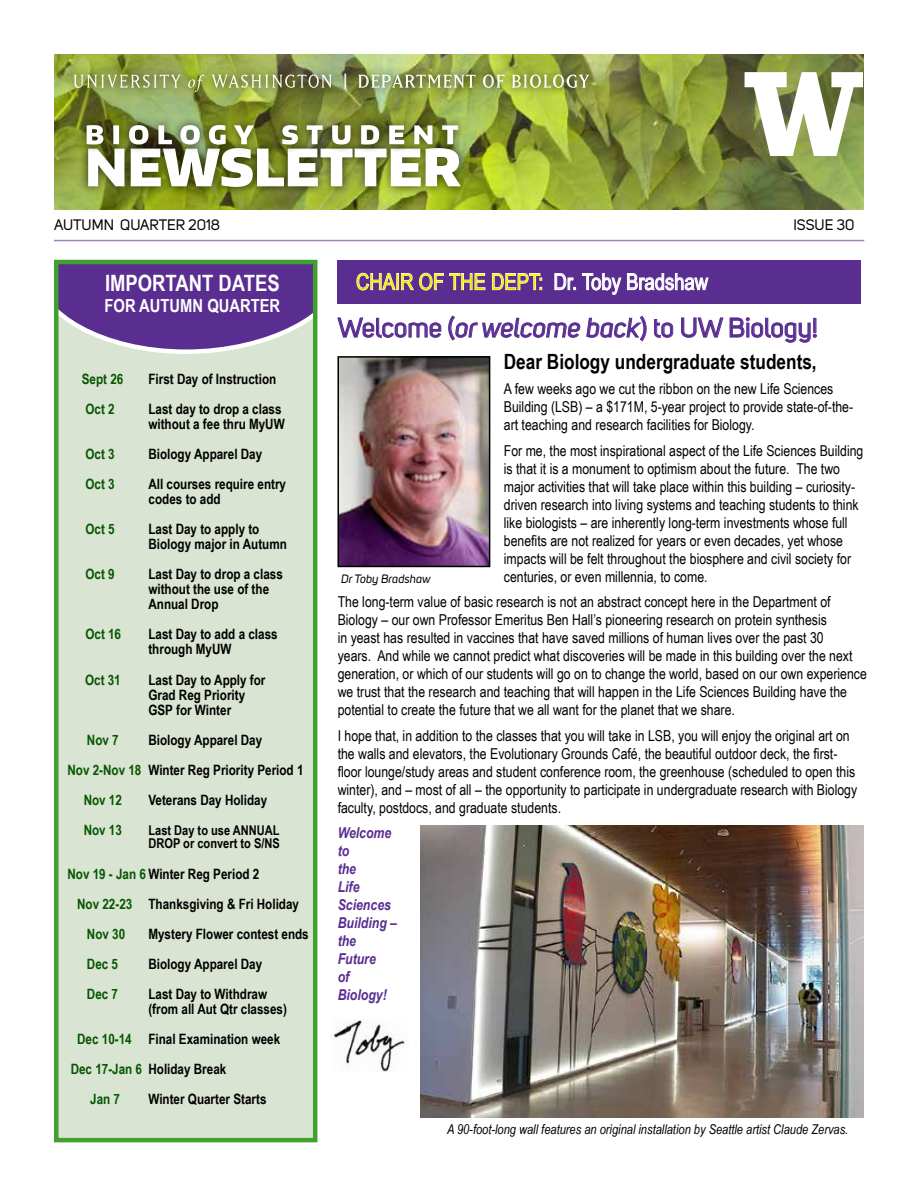
<style>
.page{position:relative;width:918px;height:1188px;background:#fff}
.page>*{position:absolute;margin:0;border:0;box-sizing:border-box;transform-origin:0 0}
.t1{font:27px "Uni Sans";color:#5a2e91}
.t2{font:22.65px "Times";color:#fff}
.t3{font:22.5px "Arial Narrow";color:#fff200}
.t4{font:700 22.5px "Arial Narrow";color:#fff}
.t5{font:700 21px "Arial Narrow";color:#000}
.t6{font:700 18px "Arial Narrow";color:#fff}
.t7{font:15px/18px "Arial Narrow";color:#000}
.t8{font:italic 700 15px/18px "Arial Narrow";color:#5a2e91}
.t9{font:15px "Uni Sans";color:#000}
.t10{font:700 14.25px/15px "Arial Narrow";color:#000}
.t11{font:700 14.25px "Arial Narrow";color:#055600}
.t12{font:italic 13.5px "Arial Narrow";color:#000}
.t13{font:700 13.5px "Arial Narrow";color:#000}
.t14{font:italic 12px "Uni Sans";color:#000}
.s1{color:#055600}
.s2{color:#fff}
.s3{font-style:italic}
</style>
<div class="page">
<hr style="left:54px;top:240px;width:810px;height:1px;background:#9e83be">
<img style="left:54px;top:54px;width:810px;height:156px">
<div style="left:78px;top:138px;width:391px;height:59px;background:#000;opacity:.75"></div>
<div style="left:77px;top:116px;width:391px;height:38px;background:#000;opacity:.75"></div>
<img style="left:87px;top:125px;width:374px;height:62px">
<svg style="left:745px;top:72px;width:118px;height:84px"></svg>
<div style="left:349px;top:65px;width:29px;height:32px;background:#000;opacity:.75"></div>
<div style="left:362px;top:65px;width:26px;height:32px;background:#000;opacity:.75"></div>
<div style="left:373px;top:65px;width:27px;height:32px;background:#000;opacity:.75"></div>
<div style="left:384px;top:66px;width:28px;height:31px;background:#000;opacity:.75"></div>
<div style="left:396px;top:65px;width:28px;height:32px;background:#000;opacity:.75"></div>
<div style="left:408px;top:65px;width:27px;height:32px;background:#000;opacity:.75"></div>
<div style="left:419px;top:65px;width:31px;height:32px;background:#000;opacity:.75"></div>
<div style="left:435px;top:65px;width:25px;height:32px;background:#000;opacity:.75"></div>
<div style="left:445px;top:65px;width:28px;height:32px;background:#000;opacity:.75"></div>
<div style="left:458px;top:65px;width:27px;height:32px;background:#000;opacity:.75"></div>
<svg style="left:358px;top:75px;width:116px;height:14px;background:#a2ac7a"></svg>
<div style="left:474px;top:65px;width:29px;height:32px;background:#000;opacity:.75"></div>
<div style="left:488px;top:65px;width:26px;height:32px;background:#000;opacity:.75"></div>
<svg style="left:483px;top:74px;width:20px;height:14px"></svg>
<div style="left:503px;top:65px;width:27px;height:32px;background:#000;opacity:.75"></div>
<div style="left:515px;top:65px;width:21px;height:32px;background:#000;opacity:.75"></div>
<div style="left:521px;top:65px;width:29px;height:32px;background:#000;opacity:.75"></div>
<div style="left:535px;top:65px;width:25px;height:32px;background:#000;opacity:.75"></div>
<div style="left:544px;top:65px;width:29px;height:32px;background:#000;opacity:.75"></div>
<div style="left:557px;top:65px;width:30px;height:32px;background:#000;opacity:.75"></div>
<div style="left:570px;top:65px;width:27px;height:32px;background:#000;opacity:.75"></div>
<svg style="left:512px;top:74px;width:77px;height:14px"></svg>
<div style="left:65px;top:65px;width:276px;height:36px;background:#000;opacity:.75"></div>
<img style="left:73px;top:74px;width:259px;height:18px">
<div style="left:335px;top:65px;width:21px;height:33px;background:#000;opacity:.75"></div>
<div style="left:56px;top:262px;width:259px;height:878px;background:#dae4d2"></div>
<svg style="left:59px;top:265px;width:253px;height:89px;background:#724f9e"></svg>
<div style="left:54px;top:260px;width:263px;height:882px;border:4px solid #42a02f"></div>
<div style="left:337px;top:260px;width:523px;height:44px;background:#5a2e91"></div>
<svg style="left:356px;top:272px;width:130px;height:19px"></svg>
<svg style="left:492px;top:273px;width:50px;height:17px"></svg>
<svg style="left:554px;top:273px;width:22px;height:17px"></svg>
<svg style="left:582px;top:273px;width:127px;height:22px"></svg>
<svg style="left:337px;top:317px;width:105px;height:21px"></svg>
<svg style="left:448px;top:315px;width:199px;height:27px"></svg>
<svg style="left:654px;top:319px;width:19px;height:19px"></svg>
<svg style="left:681px;top:317px;width:136px;height:26px"></svg>
<img style="left:340px;top:359px;width:147px;height:205px">
<div style="left:337px;top:356px;width:153px;height:211px;border:2px solid #000"></div>
<img style="left:420px;top:825px;width:444px;height:292px">
<img style="left:331px;top:1020px;width:74px;height:51px">
<h2 class="t2" style="left:343px;top:60px;width:6px">|</h2>
<p class="t9" style="left:54px;top:216px;width:168px">AUTUMN QUARTER 2018</p>
<p class="t9" style="left:793px;top:216px;width:63px">ISSUE 30</p>
<h3 class="t4" style="left:105px;top:266px;width:176px">IMPORTANT DATES</h3>
<p class="t6" style="left:105px;top:292px;width:177px">FOR AUTUMN QUARTER</p>
<p class="t11" style="left:82px;top:368px;width:43px">Sept 26</p>
<p class="t10" style="left:148px;top:370px;width:129px">First Day of Instruction</p>
<p class="t11" style="left:85px;top:398px;width:31px">Oct 2</p>
<p class="t10" style="left:148px;top:401px;width:138px">Last day to drop a class without a fee thru MyUW</p>
<p class="t11" style="left:85px;top:443px;width:31px">Oct 3</p>
<p class="t10" style="left:148px;top:446px;width:115px">Biology Apparel Day</p>
<p class="t11" style="left:85px;top:473px;width:31px">Oct 3</p>
<p class="t10" style="left:148px;top:476px;width:139px">All courses require entry codes to add</p>
<p class="t11" style="left:85px;top:518px;width:31px">Oct 5</p>
<p class="t10" style="left:148px;top:521px;width:140px">Last Day to apply to<br>Biology major in Autumn</p>
<p class="t11" style="left:85px;top:563px;width:31px">Oct 9</p>
<p class="t10" style="left:148px;top:566px;width:136px">Last Day to drop a class without the use of the<br>Annual Drop</p>
<p class="t11" style="left:85px;top:624px;width:37px">Oct 16</p>
<p class="t10" style="left:148px;top:626px;width:131px">Last Day to add a class through MyUW</p>
<p class="t11" style="left:85px;top:669px;width:37px">Oct 31</p>
<p class="t10" style="left:148px;top:671px;width:119px">Last Day to Apply for<br>Grad Reg Priority<br>GSP for Winter</p>
<p class="t11" style="left:87px;top:729px;width:33px">Nov 7</p>
<p class="t10" style="left:148px;top:731px;width:115px">Biology Apparel Day</p>
<p class="t10" style="left:67px;top:762px;width:238px"><span class="s1">Nov 2-Nov 18</span> Winter Reg Priority Period 1</p>
<p class="t11" style="left:84px;top:789px;width:40px">Nov 12</p>
<p class="t10" style="left:148px;top:792px;width:120px">Veterans Day Holiday</p>
<p class="t11" style="left:84px;top:819px;width:40px">Nov 13</p>
<p class="t13" style="left:148px;top:820px;width:102px">Last Day to use Annual</p>
<p class="t13" style="left:67px;top:833px;width:20px">drop</p>
<p class="t13" style="left:183px;top:833px;width:98px">or convert to S/NS</p>
<p class="t10" style="left:67px;top:865px;width:193px"><span class="s1">Nov 19 - Jan 6</span> Winter Reg Period 2</p>
<p class="t10" style="left:77px;top:895px;width:223px"><span class="s1">Nov 22-23</span> Thanksgiving &amp; Fri Holiday</p>
<p class="t11" style="left:87px;top:923px;width:40px">Nov 30</p>
<p class="t10" style="left:148px;top:926px;width:162px">Mystery Flower contest ends</p>
<p class="t11" style="left:87px;top:953px;width:33px">Dec 5</p>
<p class="t10" style="left:148px;top:956px;width:115px">Biology Apparel Day</p>
<p class="t11" style="left:87px;top:983px;width:33px">Dec 7</p>
<p class="t10" style="left:148px;top:986px;width:140px">Last Day to Withdraw (from all Aut Qtr classes)</p>
<p class="t10" style="left:77px;top:1031px;width:205px"><span class="s1">Dec 10-14</span> Final Examination week</p>
<p class="t10" style="left:71px;top:1061px;width:157px"><span class="s1">Dec 17-Jan 6</span> Holiday Break</p>
<p class="t11" style="left:90px;top:1089px;width:31px">Jan 7</p>
<p class="t10" style="left:148px;top:1091px;width:120px">Winter Quarter Starts</p>
<h3 class="t3" style="left:356px;top:265px;width:354px">Chair of the Dept: <span class="s2">Dr. Toby Bradshaw</span></h3>
<h1 class="t1" style="left:338px;top:312px;width:482px">Welcome (<span class="s3">or welcome back</span>) to UW Biology!</h1>
<h3 class="t5" style="left:504px;top:345px;width:314px">Dear Biology undergraduate students,</h3>
<p class="t7" style="left:504px;top:379px;width:351px">A few weeks ago we cut the ribbon on the new Life Sciences<br>Building (LSB) – a $171M, 5-year project to provide state-of-the&shy;art teaching and research facilities for Biology.</p>
<p class="t7" style="left:504px;top:441px;width:361px">For me, the most inspirational aspect of the Life Sciences Building is that it is a monument to optimism about the future. The two major activities that will take place within this building – curiosity&shy;driven research into living systems and teaching students to think like biologists – are inherently long-term investments whose full benefits are not realized for years or even decades, yet whose impacts will be felt throughout the biosphere and civil society for centuries, or even millennia, to come.</p>
<p class="t7" style="left:338px;top:592px;width:531px">The long-term value of basic research is not an abstract concept here in the Department of Biology – our own Professor Emeritus Ben Hall’s pioneering research on protein synthesis<br>in yeast has resulted in vaccines that have saved millions of human lives over the past 30<br>years. And while we cannot predict what discoveries will be made in this building over the next generation, or which of our students will go on to change the world, based on our own experience we trust that the research and teaching that will happen in the Life Sciences Building have the potential to create the future that we all want for the planet that we share.</p>
<p class="t7" style="left:338px;top:726px;width:521px">I hope that, in addition to the classes that you will take in LSB, you will enjoy the original art on the walls and elevators, the Evolutionary Grounds Café, the beautiful outdoor deck, the first&shy;floor lounge/study areas and student conference room, the greenhouse (scheduled to open this winter), and – most of all – the opportunity to participate in undergraduate research with Biology faculty, postdocs, and graduate students.</p>
<p class="t8" style="left:338px;top:823px;width:61px">Welcome to<br>the<br>Life<br>Sciences<br>Building – the<br>Future<br>of<br>Biology!</p>
<p class="t14" style="left:341px;top:572px;width:91px">Dr Toby Bradshaw</p>
<p class="t12" style="left:447px;top:1119px;width:403px">A 90-foot-long wall features an original installation by Seattle artist Claude Zervas.</p>
</div>
